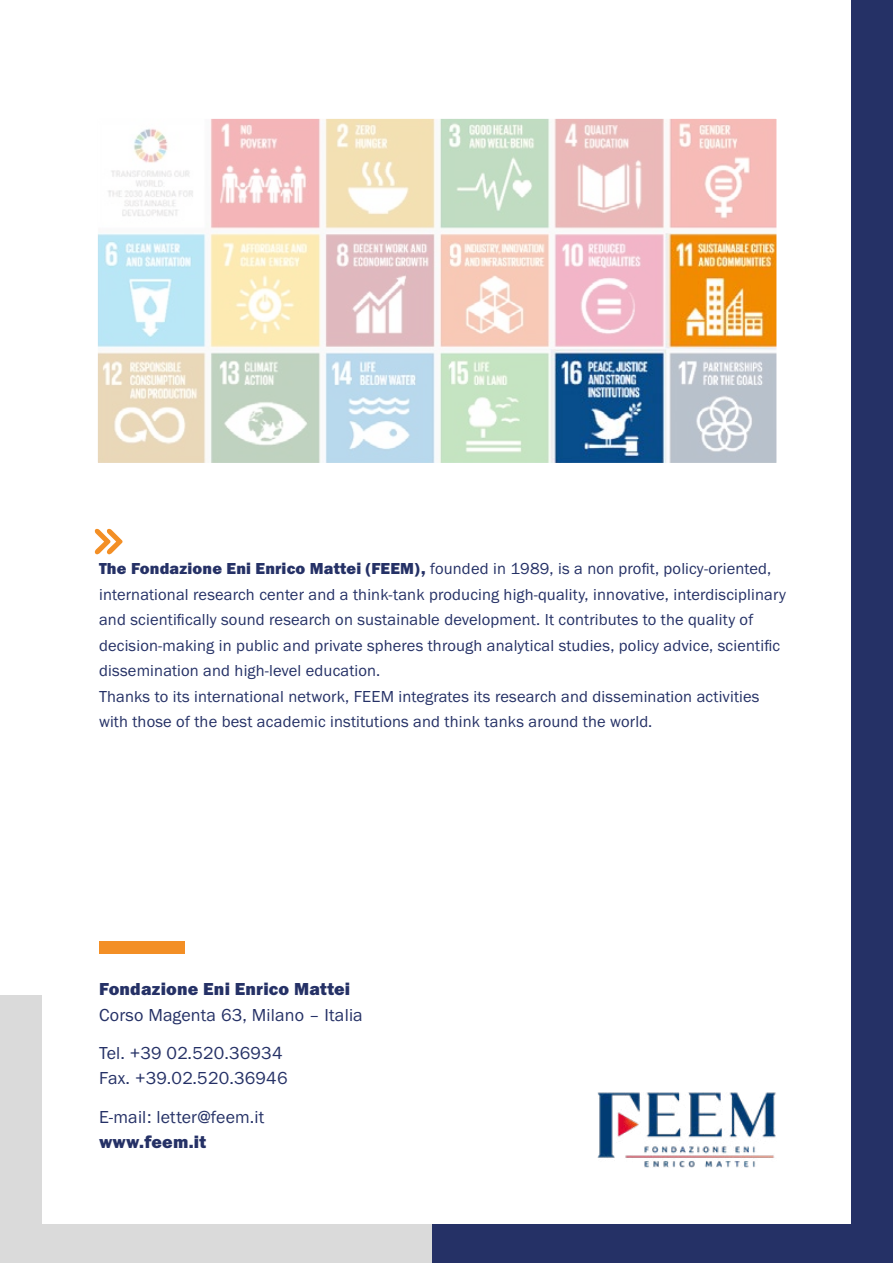
<style>
.page{position:relative;width:893px;height:1263px;background:#fff}
.page>*{position:absolute;margin:0;border:0;box-sizing:border-box;transform-origin:0 0}
.t1{font:18px/38.2px "Franklin Gothic URW Boo";letter-spacing:.01em;color:#253166}
.t2{font:18px "Franklin Gothic URW Hea";letter-spacing:.01em;color:#253166}
.t3{font:16.5px/25.5px "Franklin Gothic URW Boo";letter-spacing:.01em;color:#253166}
.s1{font-family:"Franklin Gothic URW Hea"}
</style>
<div class="page">
<div style="left:0;top:995px;width:41px;height:268px;background:#dadada"></div>
<div style="left:0;top:1224px;width:433px;height:39px;background:#dadada"></div>
<div style="left:852px;top:0;width:41px;height:1263px;background:#253166"></div>
<div style="left:433px;top:1224px;width:460px;height:39px;background:#253166"></div>
<img style="left:597px;top:1092px;width:179px;height:75px">
<svg style="left:94px;top:528px;width:29px;height:27px"></svg>
<div style="left:100px;top:941px;width:85px;height:13px;background:#f38f25"></div>
<svg style="left:98px;top:119px;width:679px;height:344px"></svg>
<p class="t3" style="left:99px;top:555px;width:688px"><span class="s1">The Fondazione Eni Enrico Mattei (FEEM),</span> founded in 1989, is a non profit, policy-oriented, international research center and a think-tank producing high-quality, innovative, interdisciplinary and scientifically sound research on sustainable development. It contributes to the quality of decision-making in public and private spheres through analytical studies, policy advice, scientific dissemination and high-level education.<br>Thanks to its international network, FEEM integrates its research and dissemination activities with those of the best academic institutions and think tanks around the world.</p>
<p class="t2" style="left:99px;top:977px;width:253px">Fondazione Eni Enrico Mattei</p>
<p class="t1" style="left:99px;top:995px;width:265px">Corso Magenta 63, Milano – Italia<br>Tel. +39 02.520.36934</p>
<p class="t1" style="left:99px;top:1059px;width:190px">Fax. +39.02.520.36946<br>E-mail: letter@feem.it</p>
<p class="t2" style="left:99px;top:1130px;width:109px">www.feem.it</p>
</div>
